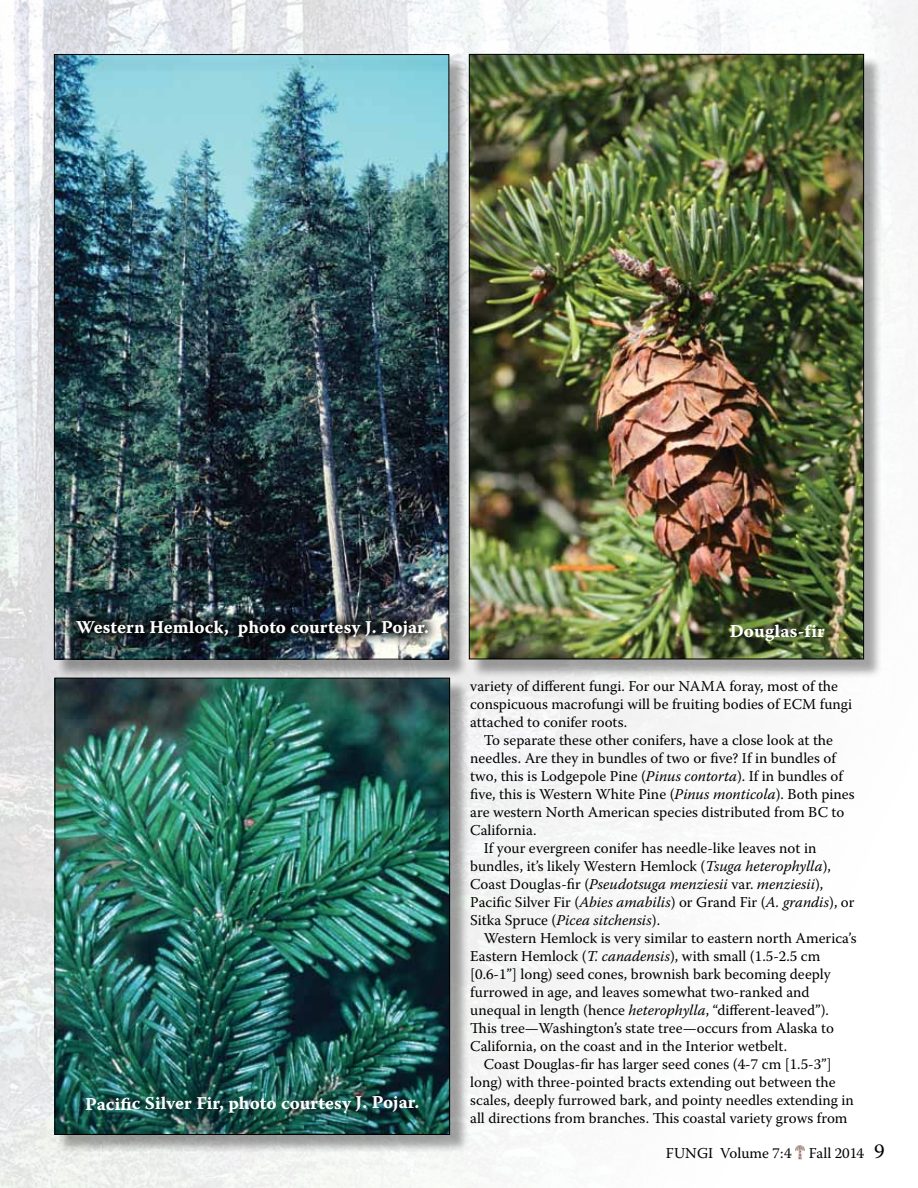
<style>
.page{position:relative;width:918px;height:1188px;background:#fff}
.page>*{position:absolute;margin:0;border:0;box-sizing:border-box;transform-origin:0 0}
.t1{font:18px "Warnock Pro Bold Capt";color:#fff}
.t2{font:15px/18px "Warnock Pro";color:#000}
.t3{font:italic 15px "Warnock Pro";color:#000}
.s1{font-style:italic}
.s2{font-style:normal}
.s3{font-size:21px}
</style>
<div class="page">
<img style="left:0;top:0;width:918px;height:1188px">
<div style="left:57px;top:680px;width:412px;height:474px;background:#000;opacity:.35"></div>
<div style="left:56px;top:56px;width:412px;height:622px;background:#000;opacity:.35"></div>
<div style="left:471px;top:56px;width:412px;height:622px;background:#000;opacity:.35"></div>
<img style="left:64px;top:608px;width:375px;height:41px">
<img style="left:795px;top:1146px;width:10px;height:14px">
<p class="t1" style="left:76px;top:616px;width:354px">Western Hemlock, photo courtesy J. Pojar.</p>
<p class="t1" style="left:85px;top:1092px;width:336px">Pacific Silver Fir, photo courtesy J. Pojar.</p>
<p class="t1" style="left:730px;top:621px;width:97px">Douglas-fir</p>
<p class="t2" style="left:470px;top:676px;width:384px">variety of different fungi. For our NAMA foray, most of the conspicuous macrofungi will be fruiting bodies of ECM fungi attached to conifer roots.</p>
<p class="t2" style="left:484px;top:730px;width:351px">To separate these other conifers, have a close look at the</p>
<p class="t2" style="left:470px;top:748px;width:367px">needles. Are they in bundles of two or five? If in bundles of</p>
<p class="t2" style="left:470px;top:766px;width:374px">two, this is Lodgepole Pine (<span class="s1">Pinus contorta</span>). If in bundles of</p>
<p class="t2" style="left:470px;top:784px;width:386px">five, this is Western White Pine (<span class="s1">Pinus monticola</span>). Both pines</p>
<p class="t2" style="left:470px;top:802px;width:376px">are western North American species distributed from BC to</p>
<p class="t2" style="left:470px;top:820px;width:68px">California.</p>
<p class="t2" style="left:484px;top:838px;width:334px">If your evergreen conifer has needle-like leaves not in</p>
<p class="t2" style="left:470px;top:856px;width:362px">bundles, it’s likely Western Hemlock (<span class="s1">Tsuga heterophylla</span>),</p>
<p class="t3" style="left:470px;top:875px;width:355px"><span class="s2">Coast Douglas-fir (</span>Pseudotsuga menziesii <span class="s2">var.</span> menziesii<span class="s2">),</span></p>
<p class="t2" style="left:470px;top:892px;width:386px">Pacific Silver Fir (<span class="s1">Abies amabilis</span>) or Grand Fir (<span class="s1">A. grandis</span>), or</p>
<p class="t3" style="left:470px;top:911px;width:191px"><span class="s2">Sitka Spruce (</span>Picea sitchensis<span class="s2">).</span></p>
<p class="t2" style="left:484px;top:928px;width:374px">Western Hemlock is very similar to eastern north America’s</p>
<p class="t2" style="left:470px;top:946px;width:352px">Eastern Hemlock (<span class="s1">T. canadensis</span>), with small (1.5-2.5 cm</p>
<p class="t2" style="left:470px;top:964px;width:362px">[0.6-1”] long) seed cones, brownish bark becoming deeply</p>
<p class="t2" style="left:470px;top:982px;width:341px">furrowed in age, and leaves somewhat two-ranked and</p>
<p class="t2" style="left:470px;top:1000px;width:360px">unequal in length (hence <span class="s1">heterophylla</span>, “different-leaved”).</p>
<p class="t2" style="left:470px;top:1018px;width:365px">This tree—Washington’s state tree—occurs from Alaska to</p>
<p class="t2" style="left:470px;top:1036px;width:319px">California, on the coast and in the Interior wetbelt.</p>
<p class="t2" style="left:484px;top:1054px;width:349px">Coast Douglas-fir has larger seed cones (4-7 cm [1.5-3”]</p>
<p class="t2" style="left:470px;top:1072px;width:367px">long) with three-pointed bracts extending out between the</p>
<p class="t2" style="left:470px;top:1090px;width:385px">scales, deeply furrowed bark, and pointy needles extending in</p>
<p class="t2" style="left:470px;top:1108px;width:379px">all directions from branches. This coastal variety grows from</p>
<p class="t2" style="left:666px;top:1144px;width:220px">FUNGI Volume 7:4 Fall 2014 <span class="s3">9</span></p>
</div>
